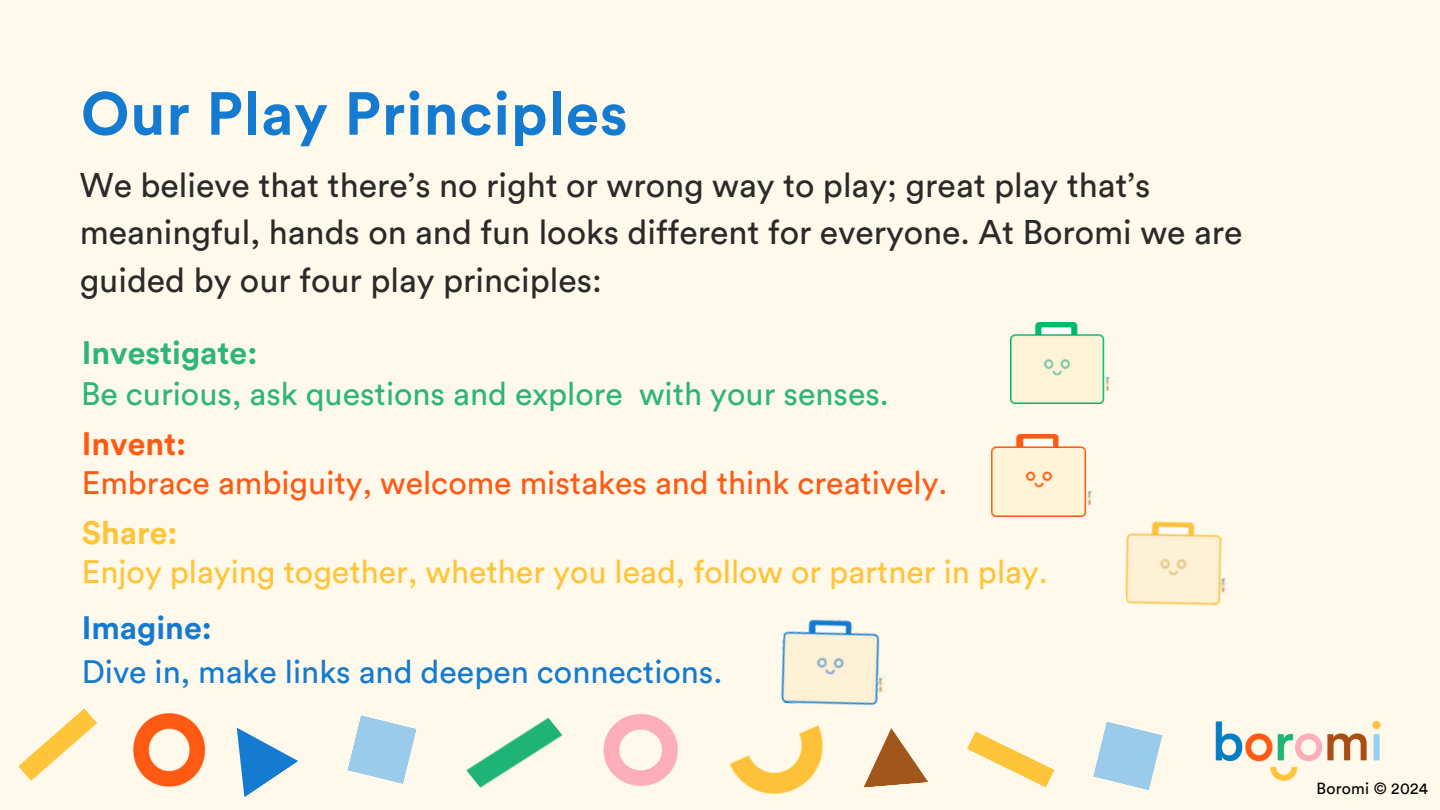
<style>
.page{position:relative;width:1440px;height:810px;background:#fff9eb}
.page>*{position:absolute;margin:0;border:0;box-sizing:border-box;transform-origin:0 0}
.t1{font:700 60px "Circular Std";letter-spacing:.015em;color:#147bd1}
.t2{font:33.9px/47.2px "Circular Std";color:#2a2a29}
.t3{font:32.1px "Circular Std";color:#fec43a}
.t4{font:32.1px "Circular Std";color:#ff5a14}
.t5{font:32.1px "Circular Std";color:#2eb67a}
.t6{font:32.1px "Circular Std";color:#147bd1}
.t7{font:700 32.1px "Circular Std";color:#2eb67a}
.t8{font:700 32.1px "Circular Std";color:#147bd1}
.t9{font:700 32.1px "Circular Std";color:#ff5a14}
.t10{font:700 32.1px "Circular Std";color:#fec43a}
.t11{font:16px "Circular Std";letter-spacing:.015em;color:#000}
</style>
<div class="page">
<img style="left:133px;top:713px;width:72px;height:74px">
<img style="left:466px;top:717px;width:97px;height:71px">
<img style="left:603px;top:714px;width:75px;height:72px">
<img style="left:729px;top:725px;width:94px;height:70px">
<svg style="left:237px;top:728px;width:61px;height:69px"></svg>
<svg style="left:347px;top:715px;width:70px;height:69px"></svg>
<svg style="left:864px;top:728px;width:64px;height:60px"></svg>
<svg style="left:967px;top:731px;width:87px;height:57px"></svg>
<img style="left:1215px;top:720px;width:166px;height:61px">
<svg style="left:1093px;top:721px;width:70px;height:69px"></svg>
<svg style="left:18px;top:708px;width:79px;height:73px"></svg>
<img style="left:1011px;top:323px;width:99px;height:80px">
<img style="left:992px;top:435px;width:101px;height:81px">
<img style="left:1124px;top:520px;width:102px;height:86px">
<img style="left:781px;top:619px;width:103px;height:87px">
<h2 class="t1" style="left:81px;top:86px;width:548px">Our Play Principles</h2>
<h2 class="t2" style="left:80px;top:163px;width:1164px">We believe that there’s no right or wrong way to play; great play that’s meaningful, hands on and fun looks different for everyone. At Boromi we are guided by our four play principles:</h2>
<p class="t7" style="left:82px;top:338px;width:177px">Investigate:</p>
<p class="t5" style="left:81px;top:379px;width:809px">Be curious, ask questions and explore with your senses.</p>
<h2 class="t9" style="left:82px;top:429px;width:106px">Invent:</h2>
<h2 class="t4" style="left:82px;top:468px;width:867px">Embrace ambiguity, welcome mistakes and think creatively.</h2>
<h2 class="t10" style="left:82px;top:519px;width:97px">Share:</h2>
<p class="t3" style="left:82px;top:557px;width:968px">Enjoy playing together, whether you lead, follow or partner in play.</p>
<h2 class="t8" style="left:82px;top:613px;width:132px">Imagine:</h2>
<p class="t6" style="left:82px;top:657px;width:642px">Dive in, make links and deepen connections.</p>
<p class="t11" style="left:1316px;top:781px;width:113px">Boromi © 2024</p>
</div>
